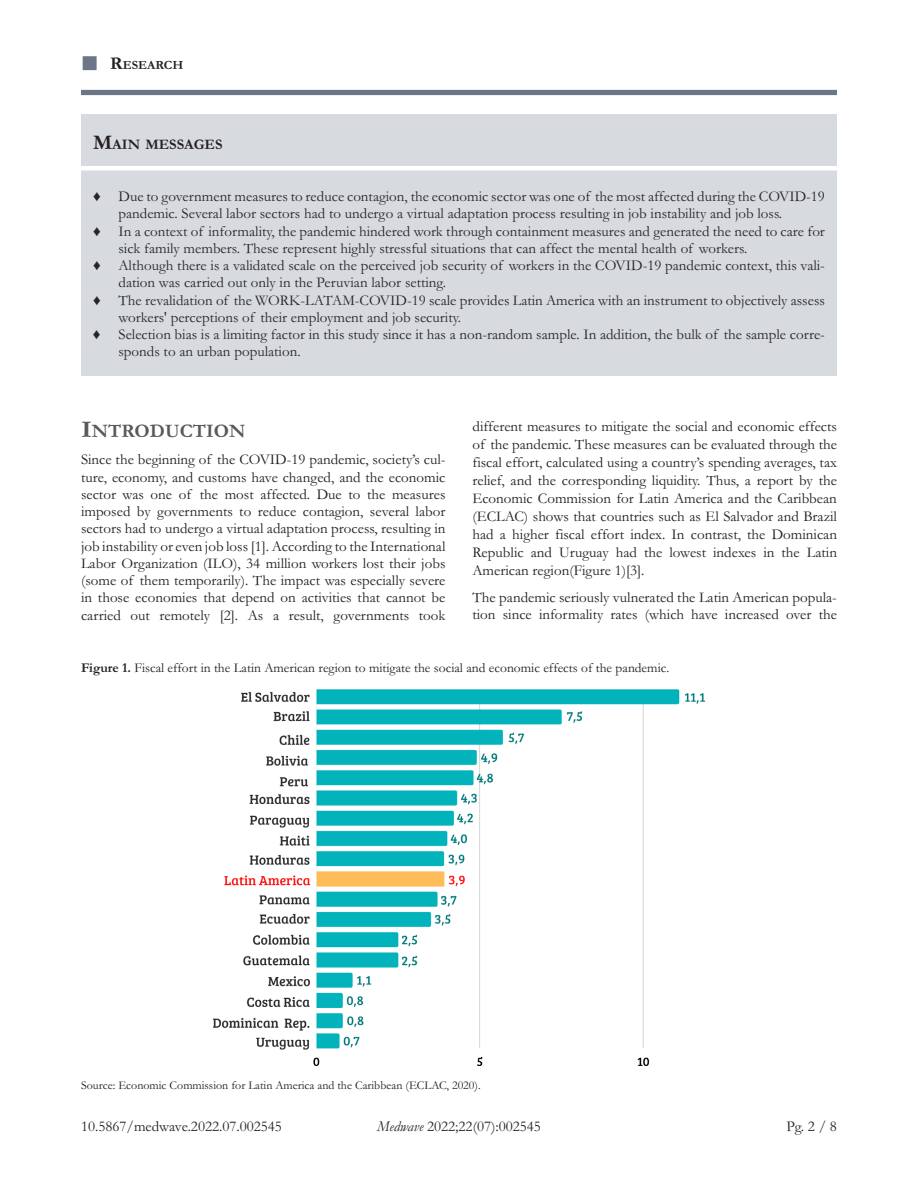
<style>
.page{position:relative;width:918px;height:1188px;background:#fff}
.page>*{position:absolute;margin:0;border:0;box-sizing:border-box;transform-origin:0 0}
.t1{font:700 19.35px "Garamond";color:#595959}
.t2{font:15px/17.2px "Garamond";color:#231f20;text-align:justify}
.t3{font:15px "Garamond";color:#262626}
.t4{font:700 14.7px "Garamond";color:#231f20}
.t5{font:13.5px "Garamond";color:#231f20}
.t6{font:700 12.6px "Garamond";color:#231f20}
.t7{font:12px "Garamond";color:#231f20}
.s1{font-size:18px}
.s2{font-size:21px}
.s3{font-family:"Times New Roman"}
.s4{font-size:24px}
.s5{font-weight:700}
.s6{font-style:italic}
</style>
<div class="page">
<div style="left:81px;top:90px;width:756px;height:5px;background:#6c7687"></div>
<div style="left:81px;top:114px;width:756px;height:262px;background:#d7dadf"></div>
<hr style="left:81px;top:166px;width:756px;height:4px;background:#fff">
<img style="left:214px;top:689px;width:490px;height:377px">
<p class="t6" style="left:110px;top:56px;width:75px"><span class="s1">R</span>ESEARCH</p>
<p class="t4" style="left:93px;top:134px;width:131px"><span class="s2">M</span>AIN MESSAGES</p>
<p class="t3" style="left:93px;top:186px;width:734px"><span class="s3">♦</span> Due to government measures to reduce contagion, the economic sector was one of the most affected during the COVID-19</p>
<p class="t3" style="left:119px;top:204px;width:665px">pandemic. Several labor sectors had to undergo a virtual adaptation process resulting in job instability and job loss.</p>
<p class="t3" style="left:93px;top:221px;width:733px"><span class="s3">♦</span> In a context of informality, the pandemic hindered work through containment measures and generated the need to care for</p>
<p class="t3" style="left:119px;top:238px;width:630px">sick family members. These represent highly stressful situations that can affect the mental health of workers.</p>
<p class="t3" style="left:93px;top:255px;width:734px"><span class="s3">♦</span> Although there is a validated scale on the perceived job security of workers in the COVID-19 pandemic context, this vali-</p>
<p class="t3" style="left:119px;top:273px;width:329px">dation was carried out only in the Peruvian labor setting.</p>
<p class="t3" style="left:93px;top:290px;width:734px"><span class="s3">♦</span> The revalidation of the WORK-LATAM-COVID-19 scale provides Latin America with an instrument to objectively assess</p>
<p class="t3" style="left:118px;top:307px;width:344px">workers' perceptions of their employment and job security.</p>
<p class="t3" style="left:93px;top:324px;width:734px"><span class="s3">♦</span> Selection bias is a limiting factor in this study since it has a non-random sample. In addition, the bulk of the sample corre-</p>
<p class="t3" style="left:118px;top:342px;width:184px">sponds to an urban population.</p>
<p class="t1" style="left:81px;top:417px;width:166px"><span class="s4">I</span>NTRODUCTION</p>
<p class="t2" style="left:81px;top:451px;width:366px">Since the beginning of the COVID-19 pandemic, society’s cul&shy;ture, economy, and customs have changed, and the economic sector was one of the most affected. Due to the measures imposed by governments to reduce contagion, several labor sectors had to undergo a virtual adaptation process, resulting in job instability or even job loss [1]. According to the International Labor Organization (ILO), 34 million workers lost their jobs (some of them temporarily). The impact was especially severe in those economies that depend on activities that cannot be carried out remotely [2]. As a result, governments took</p>
<p class="t2" style="left:472px;top:417px;width:366px;line-height:18px">different measures to mitigate the social and economic effects of the pandemic. These measures can be evaluated through the fiscal effort, calculated using a country’s spending averages, tax relief, and the corresponding liquidity. Thus, a report by the Economic Commission for Latin America and the Caribbean (ECLAC) shows that countries such as El Salvador and Brazil had a higher fiscal effort index. In contrast, the Dominican Republic and Uruguay had the lowest indexes in the Latin American region(Figure 1)[3].</p>
<p class="t2" style="left:473px;top:587px;width:366px;line-height:18px">The pandemic seriously vulnerated the Latin American popula&shy;tion since informality rates (which have increased over the</p>
<p class="t5" style="left:81px;top:658px;width:590px"><span class="s5">Figure 1.</span> Fiscal effort in the Latin American region to mitigate the social and economic effects of the pandemic.</p>
<p class="t7" style="left:81px;top:1077px;width:401px">Source: Economic Commission for Latin America and the Caribbean (ECLAC, 2020).</p>
<p class="t2" style="left:81px;top:1117px;width:202px">10.5867/medwave.2022.07.002545</p>
<p class="t2" style="left:377px;top:1117px;width:165px"><span class="s6">Medwave</span> 2022;22(07):002545</p>
<p class="t2" style="left:786px;top:1117px;width:52px">Pg. 2 / 8</p>
</div>
